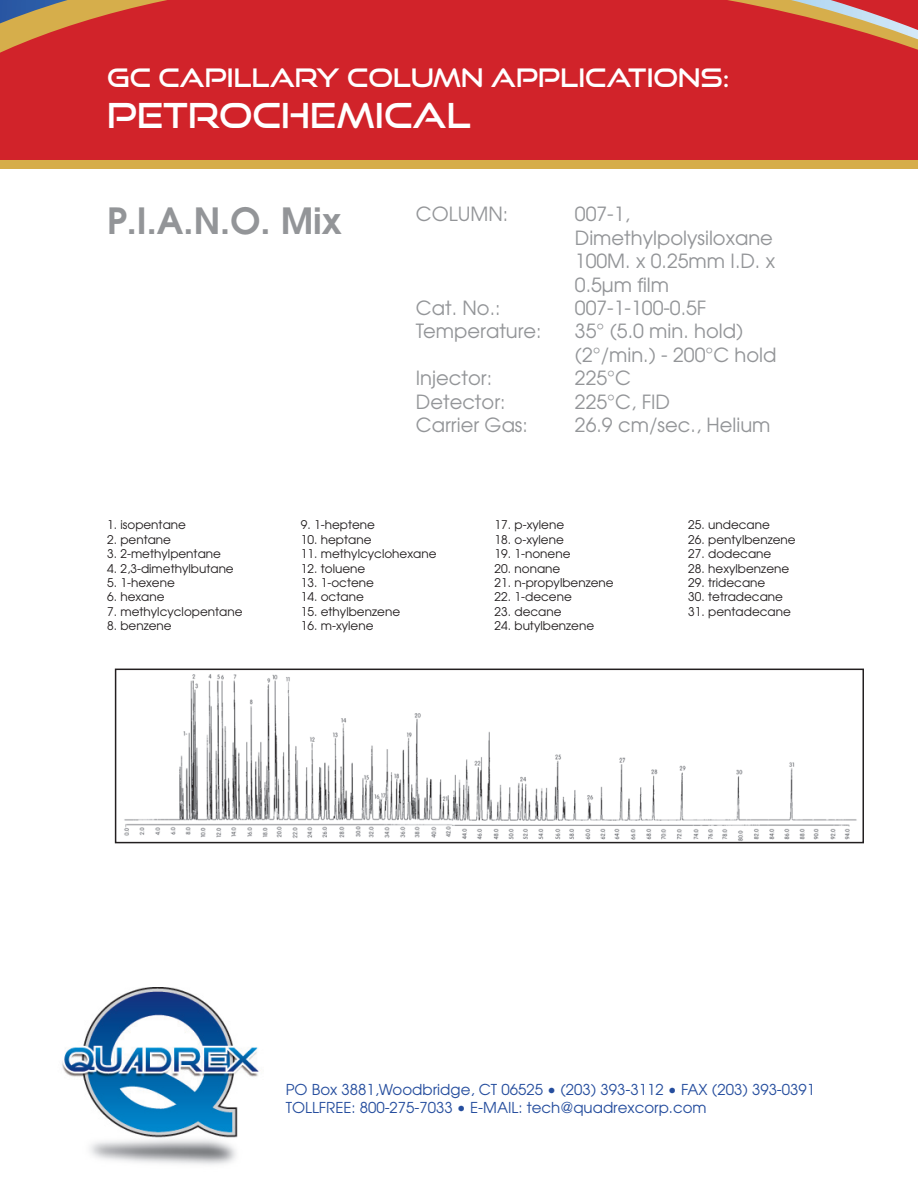
<style>
.page{position:relative;width:918px;height:1188px;background:#fff}
.page>*{position:absolute;margin:0;border:0;box-sizing:border-box;transform-origin:0 0}
.t1{font:600 36px "Avant Garde";color:#939598}
.t2{font:34.5px "Good Times Rg";color:#fff}
.t3{font:25.5px "Good Times Rg";color:#fff}
.t4{font:19.5px/23.4px "Avant Garde";color:#939598}
.t5{font:15px/18px "Avant Garde";color:#264e9e}
.t6{font:12px "Avant Garde";color:#231f20}
</style>
<div class="page">
<div style="left:0;top:0;width:918px;height:161px;background:#d1232a"></div>
<img style="left:124px;top:674px;width:733px;height:166px">
<div style="left:115px;top:669px;width:749px;height:174px;border:2px solid #231f20"></div>
<img style="left:62px;top:987px;width:198px;height:178px">
<svg style="left:0;top:0;width:918px;height:53px"></svg>
<div style="left:0;top:161px;width:918px;height:8px;background:#d6ad4a"></div>
<h3 class="t3" style="left:107px;top:62px;width:624px">GC CAPILLARY COLUMN APPLICATIONS:</h3>
<h2 class="t2" style="left:107px;top:94px;width:366px">PETROCHEMICAL</h2>
<h1 class="t1" style="left:107px;top:198px;width:236px">P.I.A.N.O. Mix</h1>
<h3 class="t4" style="left:416px;top:202px;width:94px">COLUMN:</h3>
<h3 class="t4" style="left:575px;top:202px;width:202px">007-1,<br>Dimethylpolysiloxane<br>100M. x 0.25mm I.D. x<br>0.5μm film</h3>
<h3 class="t4" style="left:416px;top:296px;width:86px">Cat. No.:</h3>
<h3 class="t4" style="left:575px;top:296px;width:133px">007-1-100-0.5F</h3>
<h3 class="t4" style="left:416px;top:319px;width:127px">Temperature:</h3>
<h3 class="t4" style="left:575px;top:319px;width:203px">35° (5.0 min. hold) (2°/min.) - 200°C hold</h3>
<h3 class="t4" style="left:416px;top:366px;width:78px">Injector:</h3>
<h3 class="t4" style="left:575px;top:366px;width:58px">225°C</h3>
<h3 class="t4" style="left:416px;top:389px;width:91px">Detector:</h3>
<h3 class="t4" style="left:575px;top:389px;width:97px">225°C, FID</h3>
<h3 class="t4" style="left:416px;top:413px;width:114px">Carrier Gas:</h3>
<h3 class="t4" style="left:575px;top:413px;width:197px">26.9 cm/sec., Helium</h3>
<p class="t6" style="left:107px;top:517px;width:80px">1. isopentane</p>
<p class="t6" style="left:107px;top:532px;width:65px">2. pentane</p>
<p class="t6" style="left:107px;top:546px;width:115px">3. 2-methylpentane</p>
<p class="t6" style="left:107px;top:561px;width:128px">4. 2,3-dimethylbutane</p>
<p class="t6" style="left:107px;top:575px;width:69px">5. 1-hexene</p>
<p class="t6" style="left:107px;top:589px;width:59px">6. hexane</p>
<p class="t6" style="left:107px;top:604px;width:137px">7. methylcyclopentane</p>
<p class="t6" style="left:107px;top:618px;width:66px">8. benzene</p>
<p class="t6" style="left:301px;top:517px;width:76px">9. 1-heptene</p>
<p class="t6" style="left:301px;top:532px;width:72px">10. heptane</p>
<p class="t6" style="left:301px;top:546px;width:137px">11. methylcyclohexane</p>
<p class="t6" style="left:301px;top:561px;width:66px">12. toluene</p>
<p class="t6" style="left:301px;top:575px;width:75px">13. 1-octene</p>
<p class="t6" style="left:301px;top:589px;width:64px">14. octane</p>
<p class="t6" style="left:301px;top:604px;width:101px">15. ethylbenzene</p>
<p class="t6" style="left:301px;top:618px;width:74px">16. m-xylene</p>
<p class="t6" style="left:495px;top:517px;width:71px">17. p-xylene</p>
<p class="t6" style="left:495px;top:532px;width:71px">18. o-xylene</p>
<p class="t6" style="left:495px;top:546px;width:77px">19. 1-nonene</p>
<p class="t6" style="left:495px;top:561px;width:67px">20. nonane</p>
<p class="t6" style="left:495px;top:575px;width:121px">21. n-propylbenzene</p>
<p class="t6" style="left:495px;top:589px;width:79px">22. 1-decene</p>
<p class="t6" style="left:495px;top:604px;width:69px">23. decane</p>
<p class="t6" style="left:495px;top:618px;width:101px">24. butylbenzene</p>
<p class="t6" style="left:688px;top:517px;width:83px">25. undecane</p>
<p class="t6" style="left:688px;top:532px;width:109px">26. pentylbenzene</p>
<p class="t6" style="left:688px;top:546px;width:85px">27. dodecane</p>
<p class="t6" style="left:688px;top:561px;width:102px">28. hexylbenzene</p>
<p class="t6" style="left:688px;top:575px;width:79px">29. tridecane</p>
<p class="t6" style="left:688px;top:589px;width:96px">30. tetradecane</p>
<p class="t6" style="left:688px;top:604px;width:104px">31. pentadecane</p>
<p class="t5" style="left:286px;top:1080px;width:531px">PO Box 3881,Woodbridge, CT 06525 • (203) 393-3112 • FAX (203) 393-0391<br>TOLLFREE: 800-275-7033 • E-MAIL: tech@quadrexcorp.com</p>
</div>
